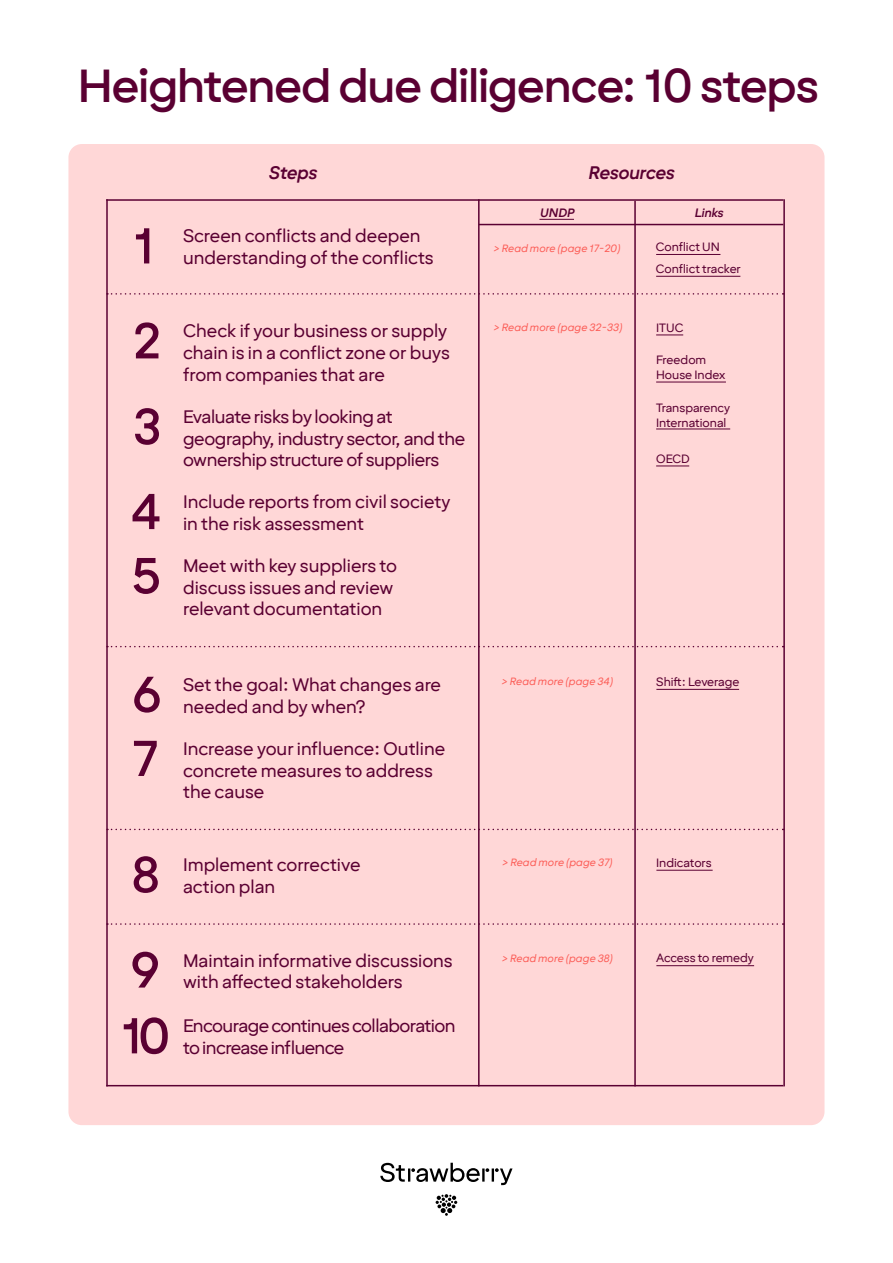
<style>
.page{position:relative;width:893px;height:1263px;background:#fff}
.page>*{position:absolute;margin:0;border:0;box-sizing:border-box;transform-origin:0 0}
.t1{font:500 50.25px/94.9px "Strawberry Sans Display";color:#5a0032}
.t2{font:500 47.1px "Strawberry Sans Display";color:#5a0032}
.t3{font:18px/21.6px "Strawberry Sans Text";letter-spacing:-.005em;color:#5a0032}
.t4{font:18px/21.6px "Strawberry Sans Text";letter-spacing:-.03em;color:#5a0032}
.t5{font:italic 700 18px "Strawberry Sans Text";color:#5a0032}
.t6{font:12px/14.4px "Strawberry Sans Text";letter-spacing:-.005em;color:#5a0032}
.t7{font:italic 700 12px "Strawberry Sans Text";color:#5a0032}
.t8{font:italic 10.5px "Strawberry Sans Text";letter-spacing:.01em;color:#fc5e58}
</style>
<div class="page">
<div style="left:68px;top:144px;width:756px;height:981px;background:#ffd7d7;border-radius:13px"></div>
<svg style="left:380px;top:1163px;width:132px;height:53px"></svg>
<hr style="left:478px;top:199px;width:2px;height:887px;background:#5a0032">
<hr style="left:106px;top:199px;width:2px;height:887px;background:#5a0032">
<hr style="left:783px;top:199px;width:2px;height:887px;background:#5a0032">
<hr style="left:634px;top:201px;width:2px;height:885px;background:#5a0032">
<hr style="left:106px;top:199px;width:677px;height:2px;background:#5a0032">
<hr style="left:106px;top:1085px;width:677px;height:1px;background:#5a0032">
<hr style="left:479px;top:224px;width:304px;height:1px;background:#5a0032">
<svg style="left:107px;top:293px;width:677px;height:2px"></svg>
<svg style="left:108px;top:646px;width:675px;height:1px"></svg>
<svg style="left:108px;top:829px;width:675px;height:1px"></svg>
<svg style="left:107px;top:923px;width:677px;height:2px"></svg>
<hr style="left:656px;top:254px;width:64px;height:1px;background:#5a0032">
<hr style="left:539px;top:219px;width:35px;height:1px;background:#5a0032">
<hr style="left:656px;top:276px;width:84px;height:1px;background:#5a0032">
<svg style="left:656px;top:335px;width:27px;height:1px"></svg>
<hr style="left:656px;top:382px;width:70px;height:1px;background:#5a0032">
<hr style="left:656px;top:429px;width:74px;height:1px;background:#5a0032">
<hr style="left:656px;top:466px;width:33px;height:1px;background:#5a0032">
<hr style="left:656px;top:689px;width:83px;height:1px;background:#5a0032">
<hr style="left:656px;top:870px;width:57px;height:1px;background:#5a0032">
<hr style="left:656px;top:965px;width:98px;height:1px;background:#5a0032">
<h2 class="t2" style="left:78px;top:54px;width:742px">Heightened due diligence: 10 steps</h2>
<h1 class="t1" style="left:134px;top:196px;width:28px">1<br>2</h1>
<h1 class="t1" style="left:133px;top:377px;width:30px">3</h1>
<h1 class="t1" style="left:131px;top:477px;width:31px;line-height:64.1px">4<br>5</h1>
<p class="t5" style="left:269px;top:161px;width:50px">Steps</p>
<p class="t5" style="left:588px;top:161px;width:88px">Resources</p>
<p class="t3" style="left:183px;top:225px;width:252px">Screen conflicts and deepen understanding of the conflicts</p>
<p class="t3" style="left:183px;top:320px;width:268px">Check if your business or supply chain is in a conflict zone or buys from companies that are</p>
<p class="t3" style="left:183px;top:405px;width:284px">Evaluate risks by looking at geography, industry sector, and the ownership structure of suppliers</p>
<p class="t3" style="left:183px;top:490px;width:269px">Include reports from civil society in the risk assessment</p>
<p class="t3" style="left:183px;top:554px;width:216px">Meet with key suppliers to discuss issues and review relevant documentation</p>
<p class="t7" style="left:540px;top:205px;width:36px">UNDP</p>
<p class="t7" style="left:695px;top:205px;width:30px">Links</p>
<p class="t8" style="left:493px;top:241px;width:129px">&gt; Read more (page 17-20)</p>
<p class="t6" style="left:656px;top:235px;width:86px;line-height:21.8px">Conflict UN<br>Conflict tracker</p>
<p class="t8" style="left:493px;top:321px;width:131px">&gt; Read more (page 32-33)</p>
<p class="t6" style="left:656px;top:320px;width:29px">ITUC</p>
<p class="t6" style="left:656px;top:352px;width:71px">Freedom<br>House Index</p>
<p class="t6" style="left:656px;top:400px;width:76px">Transparency<br>International</p>
<p class="t6" style="left:656px;top:451px;width:35px">OECD</p>
<h1 class="t1" style="left:133px;top:645px;width:30px">6</h1>
<p class="t3" style="left:183px;top:673px;width:260px">Set the goal: What changes are needed and by when?</p>
<p class="t8" style="left:501px;top:674px;width:113px">&gt; Read more (page 34)</p>
<p class="t6" style="left:656px;top:674px;width:85px">Shift: Leverage</p>
<h1 class="t1" style="left:133px;top:709px;width:27px">7</h1>
<p class="t3" style="left:183px;top:737px;width:264px">Increase your influence: Outline concrete measures to address the cause</p>
<h1 class="t1" style="left:131px;top:825px;width:30px;line-height:95.4px">8<br>9</h1>
<h1 class="t1" style="left:123px;top:986px;width:48px">10</h1>
<p class="t3" style="left:183px;top:853px;width:179px">Implement corrective action plan</p>
<p class="t3" style="left:183px;top:949px;width:271px">Maintain informative discussions with affected stakeholders</p>
<p class="t4" style="left:183px;top:1014px;width:274px">Encourage continues collaboration to increase influence</p>
<p class="t8" style="left:502px;top:856px;width:112px">&gt; Read more (page 37)</p>
<p class="t8" style="left:502px;top:951px;width:113px">&gt; Read more (page 38)</p>
<p class="t6" style="left:656px;top:855px;width:57px">Indicators</p>
<p class="t6" style="left:656px;top:950px;width:99px">Access to remedy</p>
</div>
